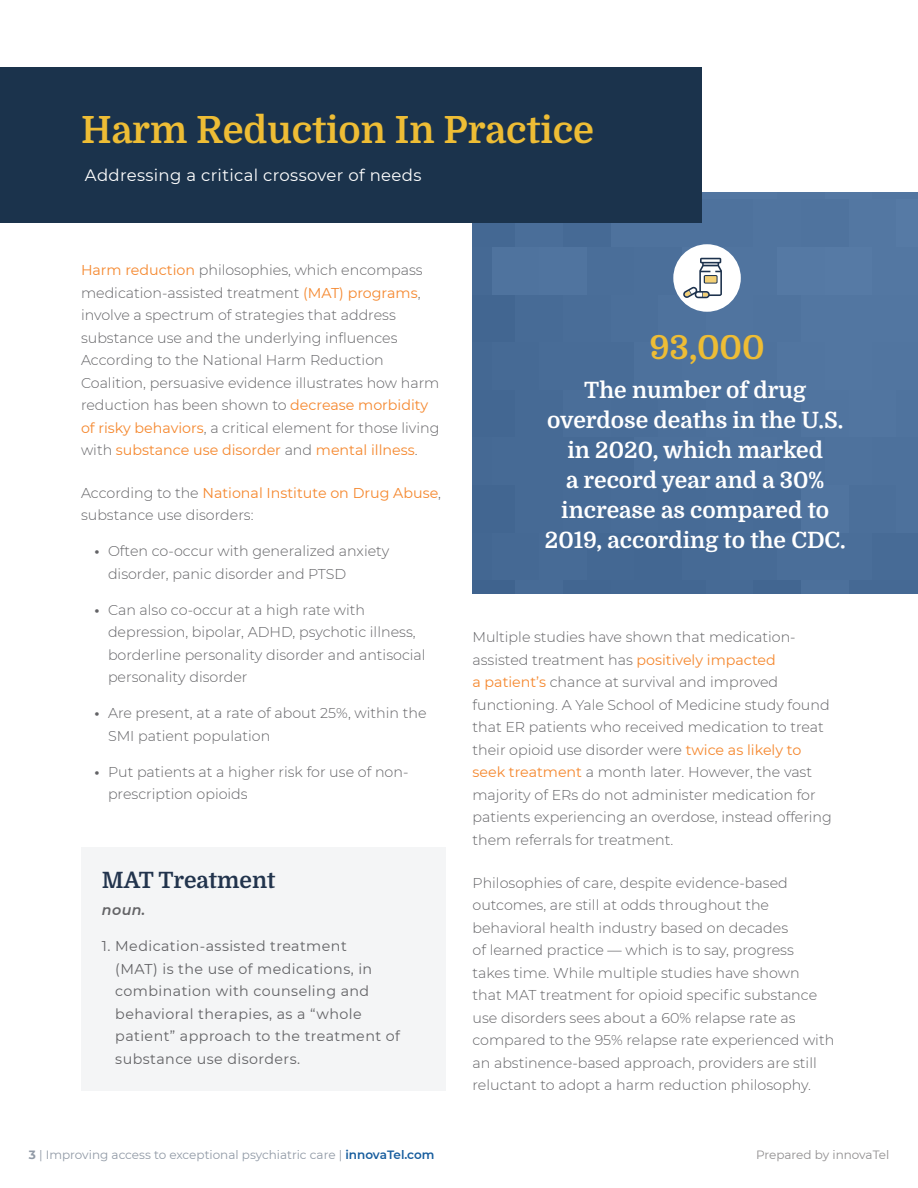
<style>
.page{position:relative;width:918px;height:1188px;background:#fff}
.page>*{position:absolute;margin:0;border:0;box-sizing:border-box;transform-origin:0 0}
.t1{font:37.5px "Domine";color:#eebd35}
.t2{font:33px "Domine";color:#eebd35}
.t3{font:22.5px/30px "Domine";color:#fff;text-align:center}
.t4{font:22.5px "Domine";color:#22344d}
.t5{font:16.5px "Montserrat";letter-spacing:.02em;color:#fff}
.t6{font:300 14.25px/22.5px "Montserrat";color:#636366}
.t7{font:14.25px/22.5px "Montserrat";letter-spacing:.03em;color:#636366}
.t8{font:italic 600 14.25px "Montserrat";color:#636366}
.t9{font:12px "Montserrat";color:#919aa6}
.t10{font:12px "Montserrat";color:#918f90}
.s1{font-weight:400;color:#f5882f}
.s2{font-weight:700}
.s3{font-weight:600;color:#175d9e}
</style>
<div class="page">
<div style="left:82px;top:847px;width:364px;height:243px;background:#f4f5f6"></div>
<div style="left:472px;top:192px;width:446px;height:402px;background:#4c709b"></div>
<div style="left:673px;top:244px;width:68px;height:68px;background:#fff;border-radius:50%"></div>
<svg style="left:683px;top:258px;width:39px;height:40px"></svg>
<div style="left:705px;top:276px;width:11px;height:7px;background:#f3d076"></div>
<div style="left:0;top:68px;width:702px;height:155px;background:#1b334c"></div>
<p class="t1" style="left:81px;top:109px;width:515px">Harm Reduction In Practice</p>
<p class="t5" style="left:85px;top:164px;width:338px">Addressing a critical crossover of needs</p>
<p class="t6" style="left:81px;top:258px;width:360px"><span class="s1">Harm reduction</span> philosophies, which encompass medication-assisted treatment <span class="s1">(MAT) programs</span>, involve a spectrum of strategies that address substance use and the underlying influences According to the National Harm Reduction Coalition, persuasive evidence illustrates how harm reduction has been shown to <span class="s1">decrease morbidity of risky behaviors</span>, a critical element for those living with <span class="s1">substance use disorder</span> and <span class="s1">mental illness</span>.</p>
<p class="t6" style="left:81px;top:481px;width:362px">According to the <span class="s1">National Institute on Drug Abuse</span>, substance use disorders:</p>
<p class="t6" style="left:108px;top:540px;width:283px;text-indent:-14px"><span class="s2">•</span> Often co-occur with generalized anxiety disorder, panic disorder and PTSD</p>
<p class="t6" style="left:108px;top:598px;width:319px;text-indent:-14px"><span class="s2">•</span> Can also co-occur at a high rate with depression, bipolar, ADHD, psychotic illness, borderline personality disorder and antisocial personality disorder</p>
<p class="t6" style="left:108px;top:702px;width:320px;text-indent:-14px"><span class="s2">•</span> Are present, at a rate of about 25%, within the<br>SMI patient population</p>
<p class="t6" style="left:108px;top:760px;width:302px;text-indent:-14px"><span class="s2">•</span> Put patients at a higher risk for use of non&shy;prescription opioids</p>
<p class="t4" style="left:102px;top:868px;width:175px">MAT Treatment</p>
<p class="t8" style="left:102px;top:900px;width:45px">noun.</p>
<p class="t7" style="left:115px;top:934px;width:286px;text-indent:-14px">1. Medication-assisted treatment<br>(MAT) is the use of medications, in combination with counseling and behavioral therapies, as a “whole patient” approach to the treatment of substance use disorders.</p>
<p class="t2" style="left:649px;top:329px;width:117px">93,000</p>
<p class="t3" style="left:545px;top:376px;width:302px">The number of drug overdose deaths in the U.S. in 2020, which marked<br>a record year and a 30% increase as compared to<br>2019, according to the CDC.</p>
<p class="t6" style="left:472px;top:626px;width:361px">Multiple studies have shown that medication&shy;assisted treatment has <span class="s1">positively impacted<br>a patient’s</span> chance at survival and improved functioning. A Yale School of Medicine study found that ER patients who received medication to treat their opioid use disorder were <span class="s1">twice as likely to seek treatment</span> a month later. However, the vast majority of ERs do not administer medication for patients experiencing an overdose, instead offering them referrals for treatment.</p>
<p class="t6" style="left:472px;top:871px;width:363px">Philosophies of care, despite evidence-based outcomes, are still at odds throughout the behavioral health industry based on decades<br>of learned practice — which is to say, progress takes time. While multiple studies have shown<br>that MAT treatment for opioid specific substance use disorders sees about a 60% relapse rate as compared to the 95% relapse rate experienced with an abstinence-based approach, providers are still reluctant to adopt a harm reduction philosophy.</p>
<p class="t9" style="left:29px;top:1147px;width:407px"><span class="s2">3</span> | Improving access to exceptional psychiatric care | <span class="s3">innovaTel.com</span></p>
<p class="t10" style="left:756px;top:1147px;width:135px">Prepared by innovaTel</p>
</div>
